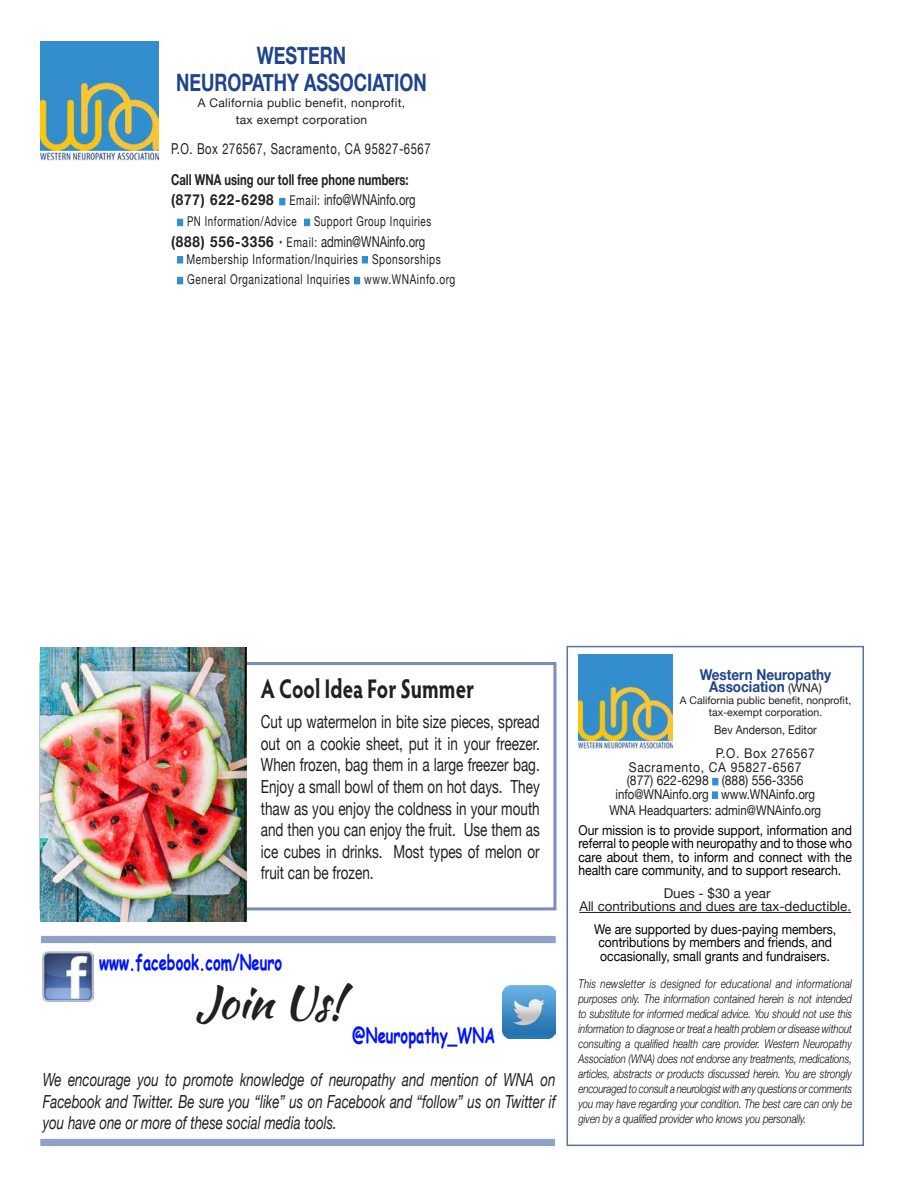
<style>
.page{position:relative;width:918px;height:1188px;background:#fff}
.page>*{position:absolute;margin:0;border:0;box-sizing:border-box;transform-origin:0 0}
.t1{font:45px "Kaushan Script";letter-spacing:-.01em;color:#231f20}
.t2{font:700 27px "Hypatia Sans Pro";color:#231f20;scale:.75 1}
.t3{font:700 24px "Helvetica Neue";color:#1f448b;scale:.75 1}
.t4{font:700 21px "Comic Sans MS";color:#0012ff;scale:.7 1}
.t5{font:18px/21.6px "Helvetica Neue";color:#231f20;text-align:justify;scale:.75 1}
.t6{font:italic 18px/21.6px "Helvetica Neue";color:#231f20;text-align:justify;scale:.74 1}
.t7{font:15px "Helvetica Neue";color:#231f20;scale:.75 1}
.t8{font:15px "Helvetica Neue";letter-spacing:.05em;color:#231f20;scale:.75 1}
.t9{font:700 15px "Helvetica Neue";color:#231f20;scale:.75 1}
.t10{font:700 15px/12px "Helvetica Neue";color:#1f448b;text-align:center;scale:.9 1}
.t11{font:13.5px/13.5px "Helvetica Neue";color:#000;text-align:justify;scale:.9 1}
.t12{font:13.5px "Helvetica Neue";letter-spacing:.05em;color:#231f20;scale:.75 1}
.t13{font:13.5px "Helvetica Neue";color:#231f20;scale:.85 1}
.t14{font:13.5px "Helvetica Neue";color:#231f20}
.t15{font:13.5px "Helvetica Neue";letter-spacing:.05em;color:#231f20;scale:.72 1}
.t16{font:13.5px "Helvetica Neue";letter-spacing:.05em;color:#231f20;scale:.9 1}
.t17{font:13.5px "Helvetica Neue";color:#231f20;scale:.9 1}
.t18{font:italic 300 12px/15px "Helvetica Neue";color:#000;text-align:justify;scale:.8 1}
.t19{font:12px "Helvetica Neue";letter-spacing:.025em;color:#231f20}
.t20{font:12px "Helvetica Neue";color:#231f20;scale:.9 1}
.t21{font:10.5px "Helvetica Neue";color:#231f20}
.s1{font-weight:700}
.s2{font-size:13.5px}
.s3{font-size:13.5px;color:#1f448b}
.s4{font-weight:400;font-size:12px;color:#231f20}
</style>
<div class="page">
<div style="left:40px;top:662px;width:516px;height:248px;border:3px solid #798fb9"></div>
<svg style="left:279px;top:198px;width:6px;height:7px"></svg>
<div style="left:177px;top:219px;width:6px;height:7px;background:#338fce"></div>
<div style="left:304px;top:219px;width:6px;height:7px;background:#338fce"></div>
<div style="left:177px;top:256px;width:6px;height:8px;background:#338fce;border:2px solid #338fce"></div>
<div style="left:362px;top:256px;width:6px;height:8px;background:#338fce;border:2px solid #338fce"></div>
<div style="left:177px;top:277px;width:6px;height:7px;background:#338fce"></div>
<div style="left:354px;top:277px;width:6px;height:7px;background:#338fce"></div>
<div style="left:567px;top:646px;width:297px;height:500px;background:#fff;border:2px solid #5773a8"></div>
<hr style="left:579px;top:912px;width:272px;height:1px;background:#231f20">
<svg style="left:712px;top:778px;width:6px;height:7px"></svg>
<svg style="left:712px;top:791px;width:6px;height:8px"></svg>
<img style="left:578px;top:654px;width:94px;height:95px">
<img style="left:40px;top:41px;width:119px;height:119px">
<img style="left:503px;top:985px;width:53px;height:53px">
<img style="left:43px;top:951px;width:50px;height:51px">
<div style="left:41px;top:936px;width:515px;height:7px;background:#8fa2c5"></div>
<div style="left:40px;top:1139px;width:516px;height:7px;background:#8fa2c5"></div>
<img style="left:40px;top:647px;width:206px;height:275px">
<p class="t3" style="left:257px;top:37px;width:121px">WESTERN</p>
<p class="t3" style="left:176px;top:64px;width:336px">NEUROPATHY ASSOCIATION</p>
<p class="t19" style="left:198px;top:94px;width:209px">A California public benefit, nonprofit,</p>
<p class="t19" style="left:236px;top:111px;width:133px">tax exempt corporation</p>
<p class="t8" style="left:171px;top:137px;width:348px">P.O. Box 276567, Sacramento, CA 95827-6567</p>
<p class="t9" style="left:171px;top:167px;width:318px">Call WNA using our toll free phone numbers:</p>
<p class="t7" style="left:171px;top:189px;width:327px"><span class="s1">(877) 622-6298</span> <span class="s2">Email:</span> info@WNAinfo.org</p>
<p class="t15" style="left:187px;top:212px;width:154px">PN Information/Advice</p>
<p class="t15" style="left:314px;top:212px;width:164px">Support Group Inquiries</p>
<p class="t7" style="left:171px;top:231px;width:340px"><span class="s1">(888) 556-3356</span> <span class="s3">•</span> <span class="s2">Email:</span> admin@WNAinfo.org</p>
<p class="t12" style="left:186px;top:249px;width:341px">Membership Information/Inquiries Sponsorships</p>
<p class="t12" style="left:187px;top:270px;width:359px">General Organizational Inquiries www.WNAinfo.org</p>
<p class="t2" style="left:261px;top:669px;width:286px">A Cool Idea For Summer</p>
<p class="t5" style="left:261px;top:712px;width:373px">Cut up watermelon in bite size pieces, spread out on a cookie sheet, put it in your freezer.<br>When frozen, bag them in a large freezer bag.<br>Enjoy a small bowl of them on hot days. They thaw as you enjoy the coldness in your mouth and then you can enjoy the fruit. Use them as ice cubes in drinks. Most types of melon or fruit can be frozen.</p>
<p class="t4" style="left:99px;top:947px;width:263px">www.facebook.com/Neuro</p>
<p class="t1" style="left:196px;top:969px;width:149px">Join Us!</p>
<p class="t4" style="left:352px;top:1020px;width:206px">@Neuropathy_WNA</p>
<p class="t6" style="left:43px;top:1070px;width:695px">We encourage you to promote knowledge of neuropathy and mention of WNA on Facebook and Twitter. Be sure you “like” us on Facebook and “follow” us on Twitter if you have one or more of these social media tools.</p>
<p class="t10" style="left:700px;top:669px;width:148px">Western Neuropathy<br>Association <span class="s4">(WNA)</span></p>
<p class="t21" style="left:680px;top:693px;width:173px">A California public benefit, nonprofit,</p>
<p class="t21" style="left:709px;top:705px;width:115px">tax-exempt corporation.</p>
<p class="t20" style="left:714px;top:721px;width:116px">Bev Anderson, Editor</p>
<p class="t16" style="left:716px;top:744px;width:112px">P.O. Box 276567</p>
<p class="t16" style="left:629px;top:757px;width:194px">Sacramento, CA 95827-6567</p>
<p class="t17" style="left:627px;top:771px;width:198px">(877) 622-6298 (888) 556-3356</p>
<p class="t13" style="left:615px;top:784px;width:236px">info@WNAinfo.org www.WNAinfo.org</p>
<p class="t13" style="left:609px;top:801px;width:251px">WNA Headquarters: admin@WNAinfo.org</p>
<p class="t11" style="left:578px;top:824px;width:306px">Our mission is to provide support, information and referral to people with neuropathy and to those who care about them, to inform and connect with the health care community, and to support research.</p>
<p class="t14" style="left:664px;top:883px;width:108px">Dues - $30 a year</p>
<p class="t14" style="left:579px;top:897px;width:273px">All contributions and dues are tax-deductible.</p>
<p class="t11" style="left:594px;top:923px;width:270px;text-align:center">We are supported by dues-paying members, contributions by members and friends, and occasionally, small grants and fundraisers.</p>
<p class="t18" style="left:578px;top:975px;width:344px">This newsletter is designed for educational and informational purposes only. The information contained herein is not intended to substitute for informed medical advice. You should not use this information to diagnose or treat a health problem or disease without consulting a qualified health care provider. Western Neuropathy Association (WNA) does not endorse any treatments, medications, articles, abstracts or products discussed herein. You are strongly encouraged to consult a neurologist with any questions or comments you may have regarding your condition. The best care can only be given by a qualified provider who knows you personally.</p>
</div>
